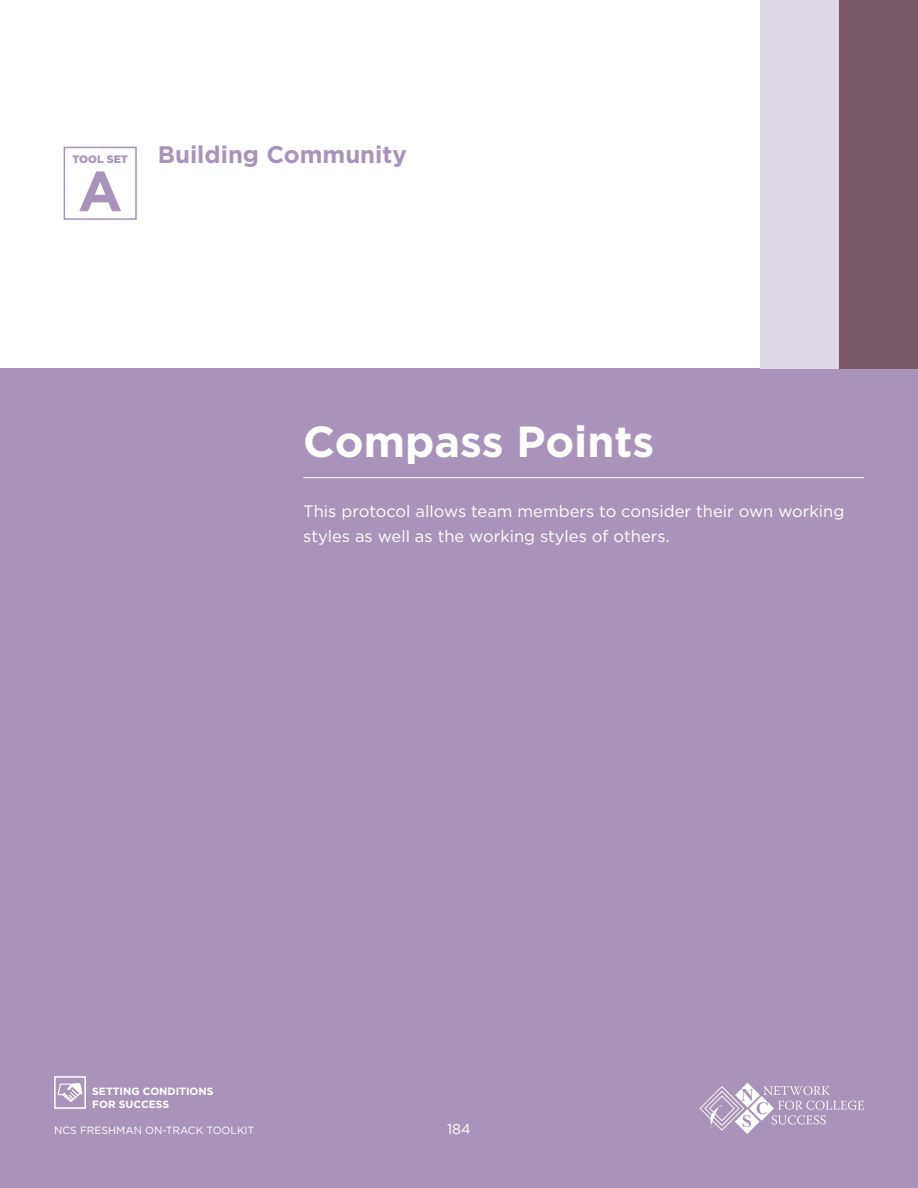
<style>
.page{position:relative;width:918px;height:1188px;background:#fff}
.page>*{position:absolute;margin:0;border:0;box-sizing:border-box;transform-origin:0 0}
.t1{font:700 56.4px "Gotham";color:#a894bb}
.t2{font:700 43.5px "Gotham";color:#fff}
.t3{font:700 24px "Gotham";color:#a894bb}
.t4{font:16.5px/25.5px "Gotham";color:#fff}
.t5{font:14.25px "Gotham";color:#fff}
.t6{font:900 10.8px "Gotham";color:#a894bb}
.t7{font:700 10.5px/12.6px "Gotham";color:#fff}
.t8{font:10.5px "Gotham";color:#fff}
</style>
<div class="page">
<div style="left:0;top:368px;width:918px;height:820px;background:#a894bb"></div>
<hr style="left:303px;top:477px;width:561px;height:1px;background:#fff">
<svg style="left:700px;top:1083px;width:164px;height:51px"></svg>
<div style="left:64px;top:147px;width:73px;height:73px;border:2px solid #a894bb"></div>
<div style="left:760px;top:0;width:79px;height:368px;background:#dfd9e7"></div>
<div style="left:839px;top:0;width:79px;height:368px;background:#775865"></div>
<svg style="left:58px;top:1083px;width:24px;height:19px"></svg>
<div style="left:54px;top:1076px;width:32px;height:33px;border:2px solid #fff"></div>
<p class="t6" style="left:72px;top:153px;width:57px">TOOL SET</p>
<h3 class="t3" style="left:158px;top:141px;width:251px">Building Community</h3>
<h1 class="t1" style="left:78px;top:159px;width:46px">A</h1>
<h2 class="t2" style="left:303px;top:417px;width:353px">Compass Points</h2>
<p class="t4" style="left:303px;top:498px;width:543px">This protocol allows team members to consider their own working styles as well as the working styles of others.</p>
<p class="t7" style="left:92px;top:1085px;width:123px">SETTING CONDITIONS<br>FOR SUCCESS</p>
<p class="t8" style="left:54px;top:1124px;width:202px">NCS FRESHMAN ON-TRACK TOOLKIT</p>
<p class="t5" style="left:447px;top:1121px;width:25px">184</p>
</div>
